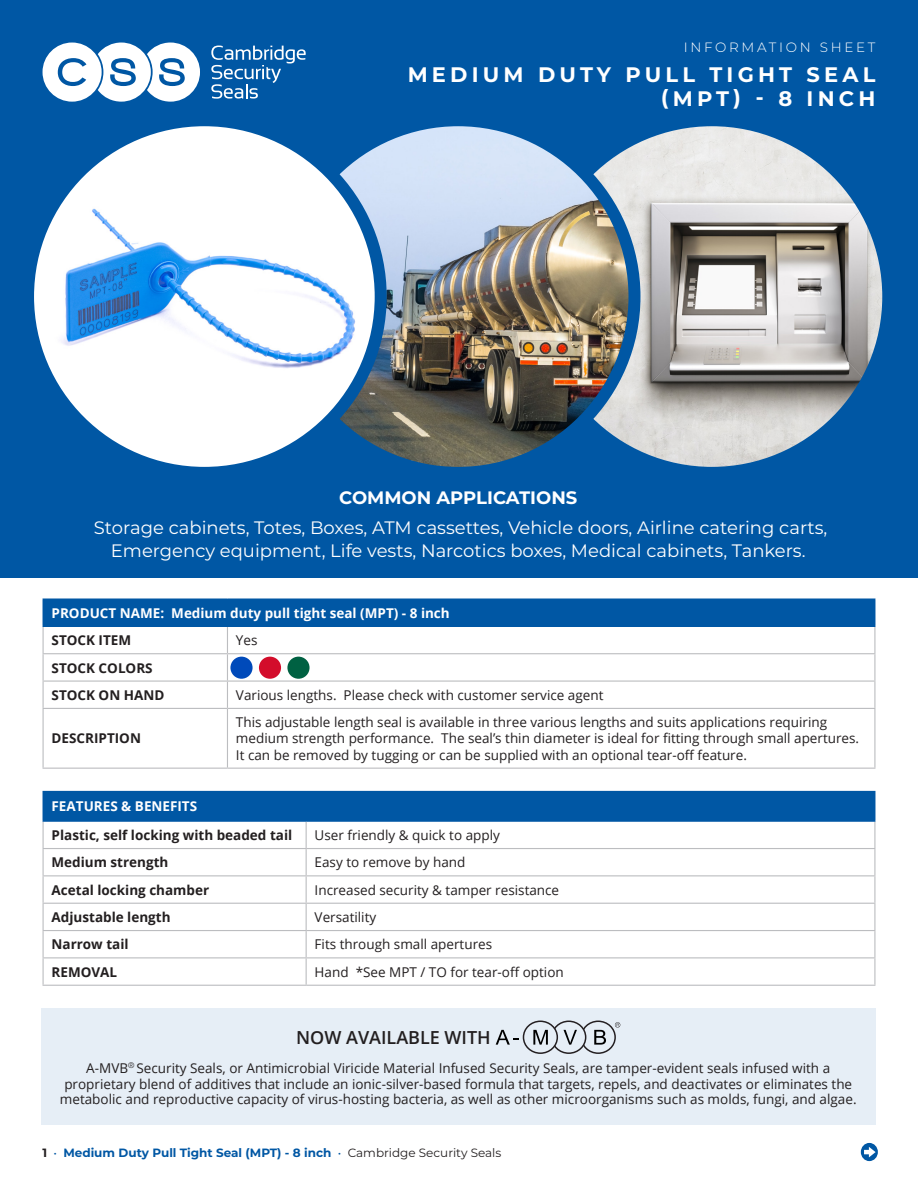
<style>
.page{position:relative;width:918px;height:1188px;background:#fff}
.page>*{position:absolute;margin:0;border:0;box-sizing:border-box;transform-origin:0 0}
.t1{font:700 21px "Montserrat";letter-spacing:.2em;color:#fff}
.t2{font:18px "Montserrat";color:#fff}
.t3{font:700 18px "Montserrat";color:#fff}
.t4{font:600 18px "Open Sans";color:#231f20}
.t5{font:13.5px/16.2px "Open Sans";color:#231f20}
.t6{font:700 13.5px "Open Sans";color:#231f20}
.t7{font:700 13.5px "Open Sans";color:#fff}
.t8{font:300 13.5px "Montserrat";letter-spacing:.2em;color:#fff}
.t9{font:700 12px "Montserrat";color:#0057a4}
.s1{color:#231f20}
.s2{font-weight:400}
.s3{font-weight:400;color:#231f20}
</style>
<div class="page">
<div style="left:0;top:0;width:918px;height:578px;background:#0057a4"></div>
<svg style="left:43px;top:43px;width:157px;height:59px"></svg>
<svg style="left:211px;top:46px;width:95px;height:53px"></svg>
<img style="left:536px;top:120px;width:352px;height:353px;border-radius:176px">
<div style="left:530px;top:114px;width:364px;height:365px;border:12px solid #0057a4;border-radius:50%"></div>
<div style="left:43px;top:599px;width:832px;height:27px;background:#0057a4"></div>
<hr style="left:43px;top:653px;width:184px;height:1px;background:#bcbdc0">
<hr style="left:227px;top:653px;width:648px;height:1px;background:#bcbdc0">
<hr style="left:43px;top:681px;width:184px;height:1px;background:#bcbdc0">
<hr style="left:227px;top:681px;width:648px;height:1px;background:#bcbdc0">
<svg style="left:227px;top:627px;width:1px;height:81px"></svg>
<hr style="left:43px;top:708px;width:184px;height:1px;background:#bcbdc0">
<hr style="left:43px;top:709px;width:1px;height:59px;background:#bcbdc0">
<hr style="left:227px;top:708px;width:648px;height:1px;background:#bcbdc0">
<hr style="left:227px;top:709px;width:1px;height:59px;background:#bcbdc0">
<hr style="left:874px;top:709px;width:1px;height:59px;background:#bcbdc0">
<hr style="left:43px;top:768px;width:184px;height:1px;background:#bcbdc0">
<hr style="left:227px;top:768px;width:648px;height:1px;background:#bcbdc0">
<hr style="left:43px;top:598px;width:184px;height:2px;background:#0057a4">
<svg style="left:43px;top:627px;width:1px;height:81px"></svg>
<hr style="left:227px;top:598px;width:648px;height:2px;background:#0057a4">
<svg style="left:874px;top:627px;width:1px;height:81px"></svg>
<hr style="left:43px;top:626px;width:184px;height:1px;background:#0057a4">
<hr style="left:227px;top:626px;width:648px;height:1px;background:#0057a4">
<div style="left:43px;top:791px;width:832px;height:30px;background:#0057a4"></div>
<hr style="left:43px;top:848px;width:263px;height:1px;background:#bcbdc0">
<hr style="left:306px;top:848px;width:569px;height:1px;background:#bcbdc0">
<hr style="left:43px;top:875px;width:263px;height:1px;background:#bcbdc0">
<hr style="left:306px;top:875px;width:569px;height:1px;background:#bcbdc0">
<hr style="left:43px;top:903px;width:263px;height:1px;background:#bcbdc0">
<hr style="left:306px;top:903px;width:569px;height:1px;background:#bcbdc0">
<hr style="left:43px;top:930px;width:263px;height:1px;background:#bcbdc0">
<hr style="left:306px;top:930px;width:569px;height:1px;background:#bcbdc0">
<hr style="left:43px;top:957px;width:263px;height:1px;background:#bcbdc0">
<hr style="left:306px;top:957px;width:569px;height:1px;background:#bcbdc0">
<svg style="left:306px;top:822px;width:1px;height:163px"></svg>
<hr style="left:43px;top:985px;width:263px;height:1px;background:#bcbdc0">
<hr style="left:306px;top:985px;width:569px;height:1px;background:#bcbdc0">
<svg style="left:43px;top:822px;width:1px;height:163px"></svg>
<svg style="left:874px;top:822px;width:1px;height:163px"></svg>
<hr style="left:43px;top:821px;width:263px;height:1px;background:#0057a4">
<hr style="left:306px;top:821px;width:569px;height:1px;background:#0057a4">
<img style="left:282px;top:120px;width:352px;height:353px;border-radius:176px">
<div style="left:276px;top:114px;width:364px;height:365px;border:12px solid #0057a4;border-radius:50%"></div>
<img style="left:28px;top:121px;width:353px;height:352px;border-radius:171px">
<div style="left:22px;top:114px;width:365px;height:365px;border:12px solid #0057a4;border-radius:50%"></div>
<div style="left:230px;top:657px;width:23px;height:22px;background:#004aba;border-radius:50%"></div>
<div style="left:259px;top:657px;width:22px;height:22px;background:#d30d2b;border-radius:50%"></div>
<div style="left:287px;top:657px;width:23px;height:22px;background:#006142;border-radius:50%"></div>
<svg style="left:861px;top:1143px;width:17px;height:18px"></svg>
<div style="left:41px;top:1009px;width:834px;height:116px;background:#e6eef6"></div>
<div style="left:581px;top:1021px;width:35px;height:33px;border:2px solid #241f21;border-radius:50%"></div>
<div style="left:552px;top:1021px;width:34px;height:32px;background:#e6eef6;border-radius:50%"></div>
<div style="left:551px;top:1021px;width:35px;height:33px;border:2px solid #241f21;border-radius:50%"></div>
<div style="left:523px;top:1021px;width:34px;height:32px;background:#e6eef6;border-radius:50%"></div>
<div style="left:523px;top:1021px;width:35px;height:33px;border:2px solid #241f21;border-radius:50%"></div>
<svg style="left:496px;top:1030px;width:23px;height:15px"></svg>
<svg style="left:533px;top:1030px;width:15px;height:15px"></svg>
<svg style="left:564px;top:1030px;width:13px;height:15px"></svg>
<svg style="left:594px;top:1030px;width:12px;height:15px"></svg>
<svg style="left:615px;top:1022px;width:5px;height:6px"></svg>
<p class="t8" style="left:684px;top:38px;width:193px">INFORMATION SHEET</p>
<p class="t1" style="left:408px;top:60px;width:469px">MEDIUM DUTY PULL TIGHT SEAL</p>
<p class="t1" style="left:661px;top:84px;width:216px">(MPT) - 8 INCH</p>
<p class="t3" style="left:339px;top:485px;width:240px">COMMON APPLICATIONS</p>
<p class="t2" style="left:94px;top:516px;width:735px">Storage cabinets, Totes, Boxes, ATM cassettes, Vehicle doors, Airline catering carts,</p>
<p class="t2" style="left:111px;top:538px;width:696px">Emergency equipment, Life vests, Narcotics boxes, Medical cabinets, Tankers.</p>
<p class="t7" style="left:52px;top:603px;width:400px">PRODUCT NAME: Medium duty pull tight seal (MPT) - 8 inch</p>
<p class="t6" style="left:52px;top:631px;width:81px">STOCK ITEM</p>
<p class="t5" style="left:236px;top:632px;width:23px">Yes</p>
<p class="t6" style="left:52px;top:658px;width:103px">STOCK COLORS</p>
<p class="t6" style="left:52px;top:685px;width:114px">STOCK ON HAND</p>
<p class="t5" style="left:236px;top:687px;width:369px">Various lengths. Please check with customer service agent</p>
<p class="t6" style="left:52px;top:729px;width:91px">DESCRIPTION</p>
<p class="t5" style="left:236px;top:714px;width:593px">This adjustable length seal is available in three various lengths and suits applications requiring</p>
<p class="t5" style="left:236px;top:730px;width:625px">medium strength performance. The seal’s thin diameter is ideal for fitting through small apertures.<br>It can be removed by tugging or can be supplied with an optional tear-off feature.</p>
<p class="t7" style="left:52px;top:797px;width:147px">FEATURES &amp; BENEFITS</p>
<p class="t6" style="left:52px;top:826px;width:242px">Plastic, self locking with beaded tail</p>
<p class="t5" style="left:315px;top:827px;width:187px">User friendly &amp; quick to apply</p>
<p class="t6" style="left:52px;top:853px;width:118px">Medium strength</p>
<p class="t5" style="left:315px;top:854px;width:152px">Easy to remove by hand</p>
<p class="t6" style="left:52px;top:880px;width:159px">Acetal locking chamber</p>
<p class="t5" style="left:315px;top:881px;width:246px">Increased security &amp; tamper resistance</p>
<p class="t6" style="left:52px;top:908px;width:121px">Adjustable length</p>
<p class="t5" style="left:315px;top:909px;width:63px">Versatility</p>
<p class="t6" style="left:52px;top:935px;width:79px">Narrow tail</p>
<p class="t5" style="left:315px;top:936px;width:179px">Fits through small apertures</p>
<p class="t6" style="left:52px;top:962px;width:67px">REMOVAL</p>
<p class="t5" style="left:315px;top:963px;width:251px">Hand *See MPT / TO for tear-off option</p>
<p class="t4" style="left:296px;top:1025px;width:196px">NOW AVAILABLE WITH</p>
<p class="t5" style="left:86px;top:1060px;width:745px">A-MVB<sup>®</sup> Security Seals, or Antimicrobial Viricide Material Infused Security Seals, are tamper-evident seals infused with a</p>
<p class="t5" style="left:60px;top:1075px;width:798px;line-height:15.8px;text-align:center">proprietary blend of additives that include an ionic-silver-based formula that targets, repels, and deactivates or eliminates the metabolic and reproductive capacity of virus-hosting bacteria, as well as other microorganisms such as molds, fungi, and algae.</p>
<p class="t9" style="left:43px;top:1144px;width:460px"><span class="s1">1</span> <span class="s2">•</span> Medium Duty Pull Tight Seal (MPT) - 8 inch <span class="s2">•</span> <span class="s3">Cambridge Security Seals</span></p>
</div>
